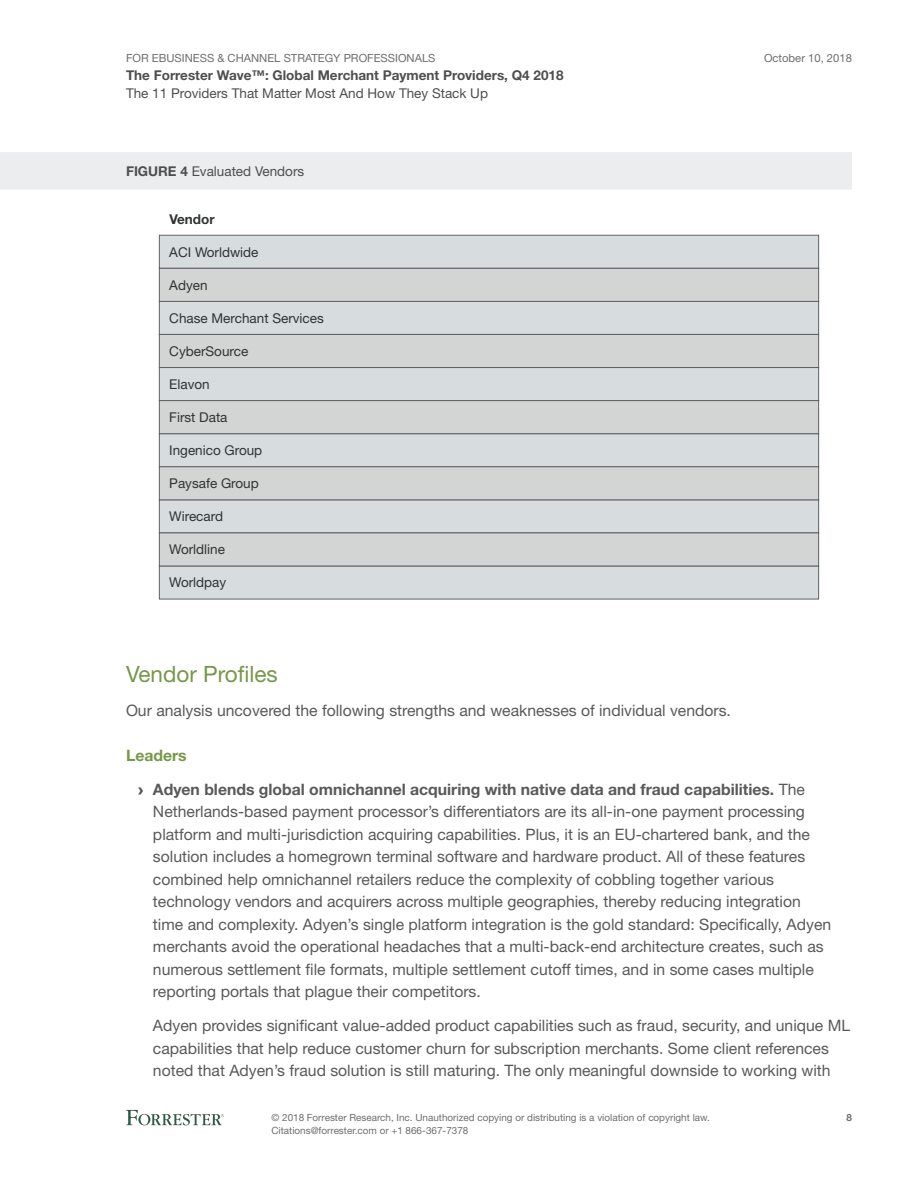
<style>
.page{position:relative;width:918px;height:1188px;background:#fff}
.page>*{position:absolute;margin:0;border:0;box-sizing:border-box;transform-origin:0 0}
.t1{font:22.5px "Helvetica Neue LT Std";color:#769849}
.t2{font:15.75px/22.5px "Helvetica Neue LT Std";color:#59595b}
.t3{font:700 15.75px/33.8px "Helvetica Neue LT Std";color:#59595b}
.t4{font:13.5px "Helvetica Neue LT Std";color:#303234}
.t5{font:13.5px "Helvetica Neue LT Std";color:#4e4e50}
.t6{font:700 13.5px "Helvetica Neue LT Std";color:#4e4e50}
.t7{font:700 13.5px "Helvetica Neue LT Std";color:#303234}
.t8{font:11.25px "Helvetica Neue LT Std";color:#6d6e70}
.t9{font:9.9px/12.8px "Helvetica Neue LT Std";color:#6d6e70}
.t10{font:700 9.9px "Helvetica Neue LT Std";color:#6d6e70}
.s1{font-weight:700}
.s2{color:#769849}
.s3{font-family:"Arial";font-weight:900}
.s4{font-weight:400}
</style>
<div class="page">
<svg style="left:126px;top:1110px;width:98px;height:15px"></svg>
<div style="left:0;top:152px;width:852px;height:38px;background:#ecedee"></div>
<div style="left:159px;top:235px;width:660px;height:34px;background:#d7dddf;border:1px solid #5f6162"></div>
<div style="left:159px;top:301px;width:660px;height:34px;background:#d7dddf"></div>
<div style="left:159px;top:367px;width:660px;height:34px;background:#d7dddf"></div>
<div style="left:159px;top:433px;width:660px;height:34px;background:#d7dddf"></div>
<div style="left:159px;top:268px;width:660px;height:34px;background:#d3d5d4;border:1px solid #5f6162"></div>
<div style="left:159px;top:334px;width:660px;height:34px;background:#d3d5d4;border:1px solid #5f6162"></div>
<div style="left:159px;top:400px;width:660px;height:34px;background:#d3d5d4;border:1px solid #5f6162"></div>
<div style="left:159px;top:499px;width:660px;height:34px;background:#d7dddf;border:1px solid #5f6162"></div>
<div style="left:159px;top:566px;width:660px;height:33px;background:#d7dddf;border:1px solid #5f6162"></div>
<div style="left:159px;top:466px;width:660px;height:34px;background:#d3d5d4;border:1px solid #5f6162"></div>
<div style="left:159px;top:532px;width:660px;height:34px;background:#d3d5d4;border:1px solid #5f6162"></div>
<p class="t8" style="left:126px;top:51px;width:311px">For EBusiness &amp; Channel Strategy Professionals</p>
<p class="t6" style="left:126px;top:67px;width:439px">The Forrester Wave™: Global Merchant Payment Providers, Q4 2018</p>
<p class="t5" style="left:126px;top:85px;width:364px">The 11 Providers That Matter Most And How They Stack Up</p>
<p class="t5" style="left:126px;top:163px;width:180px"><span class="s1">FIGURE 4</span> Evaluated Vendors</p>
<p class="t7" style="left:169px;top:211px;width:47px">Vendor</p>
<p class="t4" style="left:169px;top:244px;width:91px">ACI Worldwide</p>
<p class="t4" style="left:169px;top:277px;width:40px">Adyen</p>
<p class="t4" style="left:169px;top:310px;width:156px">Chase Merchant Services</p>
<p class="t4" style="left:169px;top:343px;width:81px">CyberSource</p>
<p class="t4" style="left:169px;top:376px;width:42px">Elavon</p>
<p class="t4" style="left:169px;top:409px;width:60px">First Data</p>
<p class="t4" style="left:169px;top:442px;width:95px">Ingenico Group</p>
<p class="t4" style="left:169px;top:475px;width:91px">Paysafe Group</p>
<p class="t4" style="left:169px;top:508px;width:55px">Wirecard</p>
<p class="t4" style="left:169px;top:541px;width:57px">Worldline</p>
<p class="t4" style="left:169px;top:574px;width:59px">Worldpay</p>
<p class="t8" style="left:764px;top:51px;width:89px">October 10, 2018</p>
<h1 class="t1" style="left:126px;top:661px;width:153px">Vendor Profiles</h1>
<p class="t2" style="left:126px;top:699px;width:607px">Our analysis uncovered the following strengths and weaknesses of individual vendors.</p>
<p class="t3" style="left:138px;top:738px;width:668px;text-indent:-12px"><span class="s2">Leaders<br></span><span class="s3">›</span> Adyen blends global omnichannel acquiring with native data and fraud capabilities. <span class="s4">The</span></p>
<p class="t2" style="left:153px;top:800px;width:680px">Netherlands-based payment processor’s differentiators are its all-in-one payment processing platform and multi-jurisdiction acquiring capabilities. Plus, it is an EU-chartered bank, and the solution includes a homegrown terminal software and hardware product. All of these features combined help omnichannel retailers reduce the complexity of cobbling together various technology vendors and acquirers across multiple geographies, thereby reducing integration time and complexity. Adyen’s single platform integration is the gold standard: Specifically, Adyen merchants avoid the operational headaches that a multi-back-end architecture creates, such as numerous settlement file formats, multiple settlement cutoff times, and in some cases multiple reporting portals that plague their competitors.</p>
<p class="t2" style="left:153px;top:1014px;width:699px">Adyen provides significant value-added product capabilities such as fraud, security, and unique ML capabilities that help reduce customer churn for subscription merchants. Some client references noted that Adyen’s fraud solution is still maturing. The only meaningful downside to working with</p>
<p class="t9" style="left:272px;top:1111px;width:440px">© 2018 Forrester Research, I nc. Unauthorized copying or distributing is a violation of copyright law.<br>Citations@forrester.com or +1 866-367-7378</p>
<p class="t10" style="left:846px;top:1112px;width:7px">8</p>
</div>
